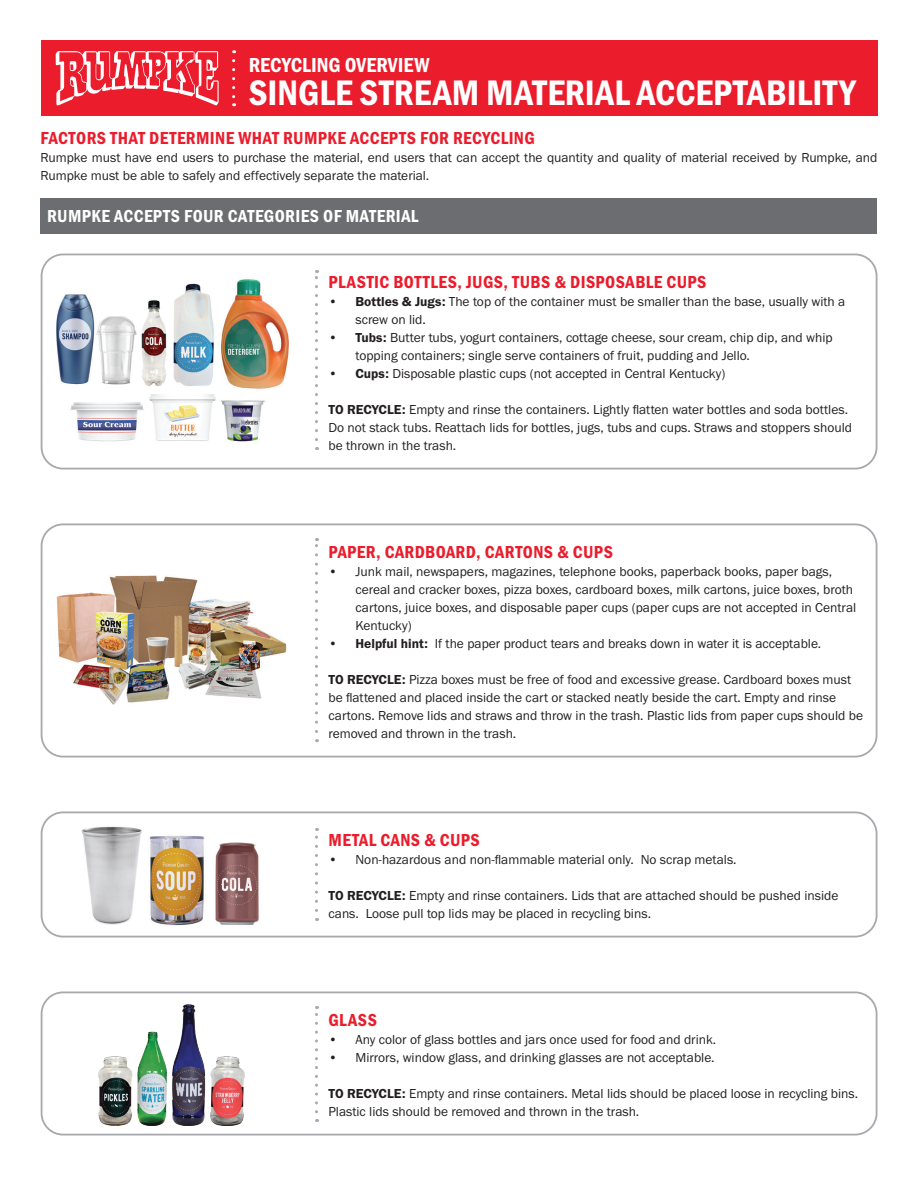
<style>
.page{position:relative;width:918px;height:1188px;background:#fff}
.page>*{position:absolute;margin:0;border:0;box-sizing:border-box;transform-origin:0 0}
.t1{font:36.75px "Franklin Gothic URW Con Dem";color:#fff}
.t2{font:21px "Franklin Gothic URW Con Dem";color:#fff}
.t3{font:18px "Franklin Gothic URW Con Dem";letter-spacing:.02em;color:#eb1c2c}
.t4{font:18px "Franklin Gothic URW Con Dem";letter-spacing:.02em;color:#fff}
.t5{font:13.5px/18px "Franklin Gothic URW Boo";color:#231f20}
.s1{font-family:"Franklin Gothic URW Dem"}
</style>
<div class="page">
<div style="left:41px;top:40px;width:837px;height:76px;background:#eb1c2c"></div>
<div style="left:40px;top:198px;width:838px;height:36px;background:#6c6d70"></div>
<div style="left:41px;top:254px;width:837px;height:215px;border:2px solid #a8a9ad;border-radius:21px"></div>
<img style="left:56px;top:279px;width:232px;height:163px">
<svg style="left:315px;top:270px;width:3px;height:170px"></svg>
<div style="left:41px;top:811px;width:837px;height:127px;border:2px solid #a8a9ad;border-radius:21px"></div>
<svg style="left:315px;top:828px;width:3px;height:83px"></svg>
<img style="left:81px;top:826px;width:178px;height:100px">
<div style="left:41px;top:524px;width:837px;height:234px;border:2px solid #a8a9ad;border-radius:21px"></div>
<svg style="left:315px;top:538px;width:3px;height:194px"></svg>
<img style="left:56px;top:575px;width:231px;height:129px">
<div style="left:41px;top:991px;width:837px;height:145px;border:2px solid #a8a9ad;border-radius:21px"></div>
<svg style="left:315px;top:1006px;width:3px;height:106px"></svg>
<img style="left:98px;top:1005px;width:146px;height:121px">
<svg style="left:56px;top:51px;width:163px;height:54px"></svg>
<svg style="left:232px;top:61px;width:3px;height:45px"></svg>
<h2 class="t2" style="left:249px;top:51px;width:182px">RECYCLING OVERVIEW</h2>
<h1 class="t1" style="left:249px;top:68px;width:609px">SINGLE STREAM MATERIAL ACCEPTABILITY</h1>
<h3 class="t3" style="left:41px;top:126px;width:496px">FACTORS THAT DETERMINE WHAT RUMPKE ACCEPTS FOR RECYCLING</h3>
<p class="t5" style="left:41px;top:148px;width:838px">Rumpke must have end users to purchase the material, end users that can accept the quantity and quality of material received by Rumpke, and<br>Rumpke must be able to safely and effectively separate the material.</p>
<h3 class="t4" style="left:47px;top:204px;width:373px">RUMPKE ACCEPTS FOUR CATEGORIES OF MATERIAL</h3>
<h3 class="t3" style="left:328px;top:270px;width:379px">PLASTIC BOTTLES, JUGS, TUBS &amp; DISPOSABLE CUPS</h3>
<p class="t5" style="left:356px;top:292px;width:491px;text-indent:-27px">• <span class="s1">Bottles &amp; Jugs:</span> The top of the container must be smaller than the base, usually with a screw on lid.</p>
<p class="t5" style="left:356px;top:328px;width:479px;text-indent:-27px">• <span class="s1">Tubs:</span> Butter tubs, yogurt containers, cottage cheese, sour cream, chip dip, and whip topping containers; single serve containers of fruit, pudding and Jello.</p>
<p class="t5" style="left:328px;top:364px;width:398px">• <span class="s1">Cups:</span> Disposable plastic cups (not accepted in Central Kentucky)</p>
<p class="t5" style="left:328px;top:400px;width:525px"><span class="s1">TO RECYCLE:</span> Empty and rinse the containers. Lightly flatten water bottles and soda bottles.<br>Do not stack tubs. Reattach lids for bottles, jugs, tubs and cups. Straws and stoppers should be thrown in the trash.</p>
<h3 class="t3" style="left:328px;top:540px;width:286px">PAPER, CARDBOARD, CARTONS &amp; CUPS</h3>
<p class="t5" style="left:356px;top:562px;width:502px;text-indent:-27px">• Junk mail, newspapers, magazines, telephone books, paperback books, paper bags, cereal and cracker boxes, pizza boxes, cardboard boxes, milk cartons, juice boxes, broth cartons, juice boxes, and disposable paper cups (paper cups are not accepted in Central Kentucky)</p>
<p class="t5" style="left:328px;top:634px;width:494px">• <span class="s1">Helpful hint:</span> If the paper product tears and breaks down in water it is acceptable.</p>
<p class="t5" style="left:328px;top:670px;width:536px"><span class="s1">TO RECYCLE:</span> Pizza boxes must be free of food and excessive grease. Cardboard boxes must be flattened and placed inside the cart or stacked neatly beside the cart. Empty and rinse cartons. Remove lids and straws and throw in the trash. Plastic lids from paper cups should be removed and thrown in the trash.</p>
<h3 class="t3" style="left:328px;top:828px;width:153px">METAL CANS &amp; CUPS</h3>
<p class="t5" style="left:328px;top:850px;width:410px">• Non-hazardous and non-flammable material only. No scrap metals.</p>
<p class="t5" style="left:328px;top:886px;width:512px"><span class="s1">TO RECYCLE:</span> Empty and rinse containers. Lids that are attached should be pushed inside cans. Loose pull top lids may be placed in recycling bins.</p>
<h3 class="t3" style="left:328px;top:1008px;width:50px">GLASS</h3>
<p class="t5" style="left:328px;top:1030px;width:389px">• Any color of glass bottles and jars once used for food and drink.</p>
<p class="t5" style="left:328px;top:1048px;width:388px">• Mirrors, window glass, and drinking glasses are not acceptable.</p>
<p class="t5" style="left:328px;top:1084px;width:531px"><span class="s1">TO RECYCLE:</span> Empty and rinse containers. Metal lids should be placed loose in recycling bins.<br>Plastic lids should be removed and thrown in the trash.</p>
</div>
